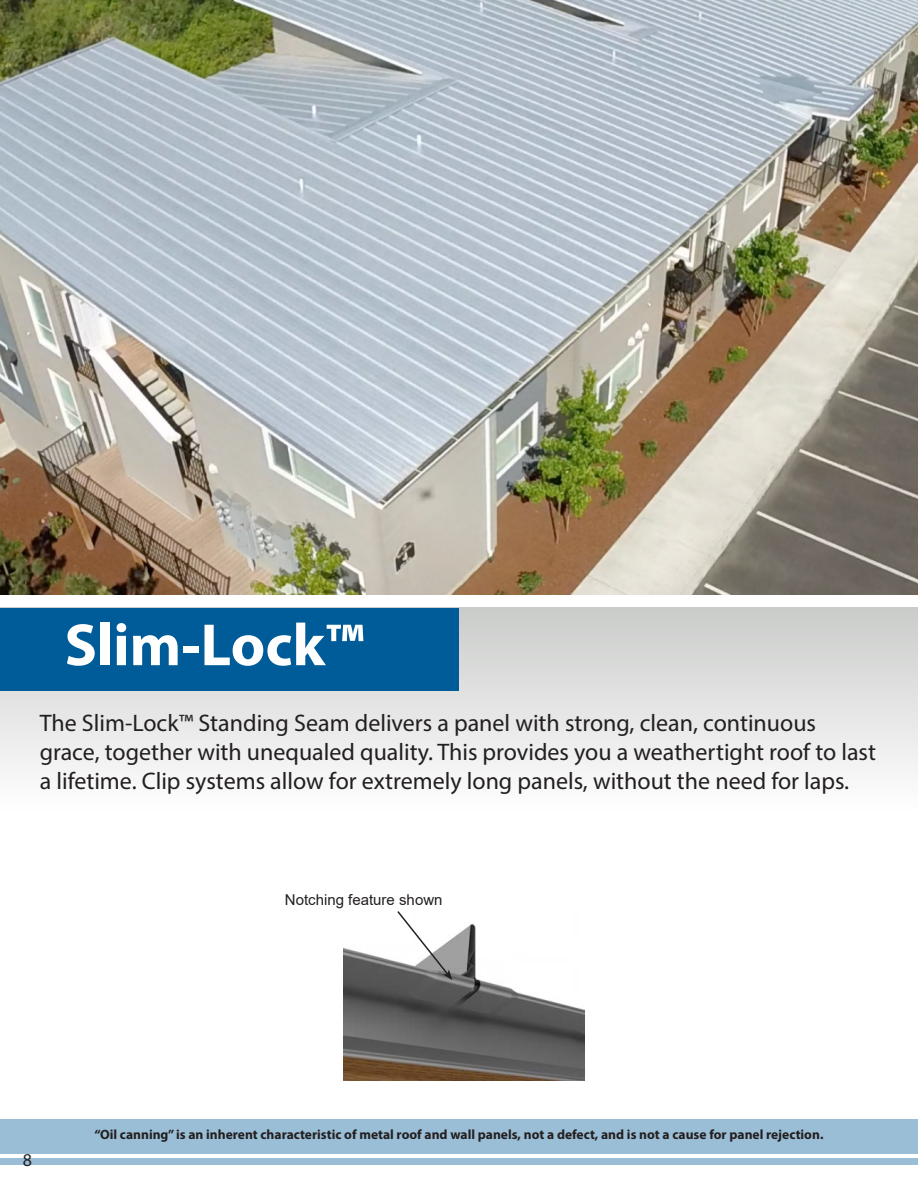
<style>
.page{position:relative;width:918px;height:1188px;background:#fff}
.page>*{position:absolute;margin:0;border:0;box-sizing:border-box;transform-origin:0 0}
.t1{font:700 60px "Myriad Pro";color:#fff}
.t2{font:24px/28.8px "Myriad Pro";color:#231f20}
.t3{font:18px "Myriad Pro";color:#231f20}
.t4{font:15px "Arial";color:#231f20}
.t5{font:700 13.5px "Myriad Pro";color:#231f20}
</style>
<div class="page">
<div style="left:0;top:1119px;width:918px;height:35px;background:#9abed6"></div>
<div style="left:0;top:1158px;width:918px;height:6px;background:#9abed6"></div>
<img style="left:0;top:0;width:918px;height:594px">
<div style="left:0;top:607px;width:918px;height:272px;background:linear-gradient(to bottom,#cdcfcd,#fff)"></div>
<div style="left:0;top:608px;width:459px;height:82px;background:#005c98"></div>
<img style="left:343px;top:924px;width:242px;height:156px">
<svg style="left:396px;top:911px;width:56px;height:69px"></svg>
<p class="t1" style="left:65px;top:606px;width:301px">Slim-Lock™</p>
<p class="t2" style="left:40px;top:709px;width:838px">The Slim-Lock™ Standing Seam delivers a panel with strong, clean, continuous grace, together with unequaled quality. This provides you a weathertight roof to last a lifetime. Clip systems allow for extremely long panels, without the need for laps.</p>
<p class="t4" style="left:285px;top:889px;width:159px">Notching feature shown</p>
<p class="t3" style="left:23px;top:1149px;width:11px">8</p>
<p class="t5" style="left:94px;top:1126px;width:731px">“Oil canning” is an inherent characteristic of metal roof and wall panels, not a defect, and is not a cause for panel rejection.</p>
</div>
